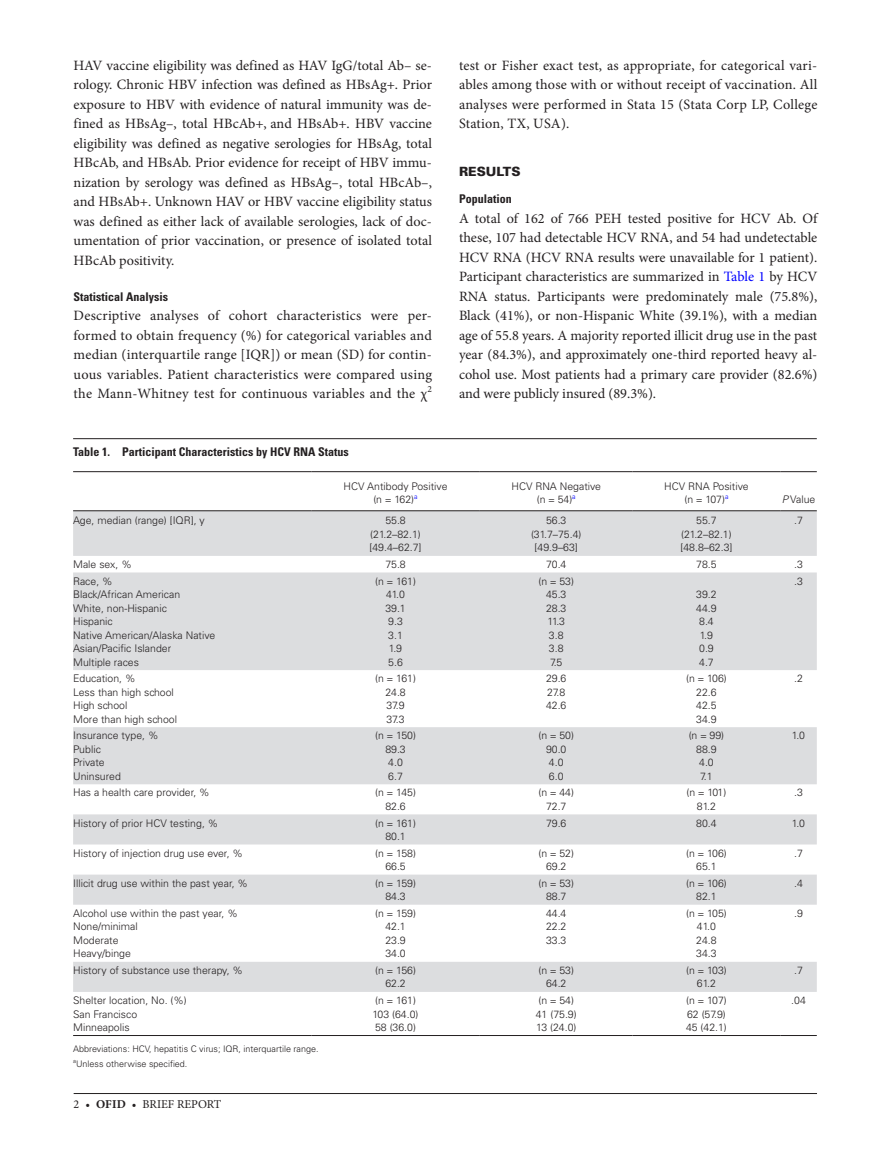
<style>
.page{position:relative;width:891px;height:1174px;background:#fff}
.page>*{position:absolute;margin:0;border:0;box-sizing:border-box;transform-origin:0 0}
.BIR_Text{font:14.25px/19.5px "Minion Pro";letter-spacing:.005em;color:#231f20;text-align:justify}
.BIR_HeadA{font:900 12.75px "Univers LT Std";color:#231f20}
.TabTitle_rule{font:700 condensed 12px "Univers LT Std";color:#231f20}
.BIR_HeadB{font:700 condensed 12px "Univers LT Std";color:#231f20}
.t1{font:12px "Minion Pro";color:#231f20}
.HeadB_HeadA{font:700 condensed 12px "Univers LT Std";color:#231f20}
.TableHeader{font:300 10.5px/13.5px "Univers LT Std";color:#231f20;text-align:center}
.BIR_Text-2{font:9.45px "Minion Pro";color:#231f20}
.TableHeader-2{font:300 9px/15px "Univers LT Std";color:#231f20}
.s1{color:#00f}
.s2{font-style:italic}
.s3{font-weight:700}
</style>
<div class="page">
<hr style="left:74px;top:1093px;width:743px;height:1px;background:#231f20">
<hr style="left:73px;top:438px;width:744px;height:1px;background:#231f20">
<svg style="left:73px;top:511px;width:744px;height:481px;fill:#dcdddf"></svg>
<hr style="left:73px;top:471px;width:238px;height:1px;background:#231f20">
<hr style="left:73px;top:510px;width:238px;height:1px;background:#231f20">
<hr style="left:311px;top:471px;width:169px;height:1px;background:#231f20">
<hr style="left:311px;top:510px;width:169px;height:1px;background:#231f20">
<hr style="left:480px;top:471px;width:153px;height:1px;background:#231f20">
<hr style="left:480px;top:510px;width:153px;height:1px;background:#231f20">
<hr style="left:633px;top:471px;width:147px;height:1px;background:#231f20">
<hr style="left:633px;top:510px;width:147px;height:1px;background:#231f20">
<hr style="left:780px;top:471px;width:37px;height:1px;background:#231f20">
<hr style="left:780px;top:510px;width:37px;height:1px;background:#231f20">
<hr style="left:73px;top:1035px;width:238px;height:1px;background:#231f20">
<hr style="left:311px;top:1035px;width:169px;height:1px;background:#231f20">
<hr style="left:480px;top:1035px;width:153px;height:1px;background:#231f20">
<hr style="left:633px;top:1035px;width:147px;height:1px;background:#231f20">
<hr style="left:780px;top:1035px;width:37px;height:1px;background:#231f20">
<p class="BIR_Text" style="left:74px;top:55px;width:360px">HAV vaccine eligibility was defined as HAV IgG/total Ab– se&shy;rology. Chronic HBV infection was defined as HBsAg+. Prior exposure to HBV with evidence of natural immunity was de&shy;fined as HBsAg–, total HBcAb+, and HBsAb+. HBV vaccine eligibility was defined as negative serologies for HBsAg, total HBcAb, and HBsAb. Prior evidence for receipt of HBV immu&shy;nization by serology was defined as HBsAg–, total HBcAb–, and HBsAb+. Unknown HAV or HBV vaccine eligibility status was defined as either lack of available serologies, lack of doc&shy;umentation of prior vaccination, or presence of isolated total HBcAb positivity.</p>
<p class="BIR_HeadB" style="left:74px;top:289px;width:96px">Statistical Analysis</p>
<p class="BIR_Text" style="left:74px;top:306px;width:360px">Descriptive analyses of cohort characteristics were per&shy;formed to obtain frequency (%) for categorical variables and median (interquartile range [IQR]) or mean (SD) for contin&shy;uous variables. Patient characteristics were compared using the Mann-Whitney test for continuous variables and the χ</p>
<p class="BIR_Text-2" style="left:427px;top:382px;width:6px">2</p>
<p class="BIR_Text" style="left:459px;top:55px;width:360px">test or Fisher exact test, as appropriate, for categorical vari&shy;ables among those with or without receipt of vaccination. All analyses were performed in Stata 15 (Stata Corp LP, College Station, TX, USA).</p>
<p class="BIR_HeadA" style="left:459px;top:164px;width:63px">RESULTS</p>
<p class="HeadB_HeadA" style="left:459px;top:191px;width:54px">Population</p>
<p class="BIR_Text" style="left:459px;top:208px;width:360px">A total of 162 of 766 PEH tested positive for HCV Ab. Of these, 107 had detectable HCV RNA, and 54 had undetectable HCV RNA (HCV RNA results were unavailable for 1 patient).<br>Participant characteristics are summarized in <span class="s1">Table 1</span> by HCV RNA status. Participants were predominately male (75.8%), Black (41%), or non-Hispanic White (39.1%), with a median age of 55.8 years. A majority reported illicit drug use in the past year (84.3%), and approximately one-third reported heavy al&shy;cohol use. Most patients had a primary care provider (82.6%) and were publicly insured (89.3%).</p>
<p class="TabTitle_rule" style="left:73px;top:444px;width:277px">Table 1. Participant Characteristics by HCV RNA Status</p>
<p class="TableHeader" style="left:344px;top:479px;width:105px">HCV Antibody Positive (n = 162)<sup>a</sup></p>
<p class="TableHeader" style="left:511px;top:479px;width:91px">HCV RNA Negative (n = 54)<sup>a</sup></p>
<p class="TableHeader" style="left:664px;top:479px;width:86px">HCV RNA Positive (n = 107)<sup>a</sup></p>
<p class="TableHeader" style="left:782px;top:493px;width:35px"><span class="s2">P</span> Value</p>
<p class="TableHeader" style="left:73px;top:514px;width:133px">Age, median (range) [IQR], y</p>
<p class="TableHeader" style="left:370px;top:514px;width:53px">55.8 (21.2–82.1) [49.4–62.7]</p>
<p class="TableHeader" style="left:531px;top:514px;width:52px">56.3 (31.7–75.4) [49.9–63]</p>
<p class="TableHeader" style="left:680px;top:514px;width:53px">55.7 (21.2–82.1) [48.8–62.3]</p>
<p class="TableHeader" style="left:794px;top:514px;width:10px">.7</p>
<p class="TableHeader" style="left:73px;top:558px;width:60px">Male sex, %</p>
<p class="TableHeader" style="left:385px;top:558px;width:22px">75.8</p>
<p class="TableHeader" style="left:546px;top:558px;width:22px">70.4</p>
<p class="TableHeader" style="left:696px;top:558px;width:22px">78.5</p>
<p class="TableHeader" style="left:794px;top:558px;width:10px">.3</p>
<p class="TableHeader" style="left:73px;top:574px;width:144px;text-align:left">Race, %<br>Black/African American<br>White, non-Hispanic<br>Hispanic<br>Native American/Alaska Native<br>Asian/Pacific Islander<br>Multiple races</p>
<p class="TableHeader" style="left:375px;top:574px;width:42px">(n = 161)<br>41.0<br>39.1<br>9.3<br>3.1<br>1.9<br>5.6</p>
<p class="TableHeader" style="left:538px;top:574px;width:37px">(n = 53)<br>45.3<br>28.3<br>11.3<br>3.8<br>3.8<br>7.5</p>
<p class="TableHeader" style="left:794px;top:574px;width:10px">.3</p>
<p class="TableHeader" style="left:696px;top:588px;width:22px">39.2<br>44.9<br>8.4<br>1.9<br>0.9<br>4.7</p>
<p class="TableHeader" style="left:73px;top:672px;width:105px;text-align:left">Education, %<br>Less than high school<br>High school<br>More than high school</p>
<p class="TableHeader" style="left:375px;top:672px;width:42px">(n = 161)<br>24.8<br>37.9<br>37.3</p>
<p class="TableHeader" style="left:546px;top:672px;width:22px;text-align:justify">29.6<br>27.8<br>42.6</p>
<p class="TableHeader" style="left:686px;top:672px;width:42px">(n = 106)<br>22.6<br>42.5<br>34.9</p>
<p class="TableHeader" style="left:794px;top:672px;width:10px">.2</p>
<p class="TableHeader" style="left:73px;top:729px;width:87px;text-align:left">Insurance type, %<br>Public<br>Private<br>Uninsured</p>
<p class="TableHeader" style="left:375px;top:729px;width:42px">(n = 150)<br>89.3<br>4.0<br>6.7</p>
<p class="TableHeader" style="left:538px;top:729px;width:37px">(n = 50)<br>90.0<br>4.0<br>6.0</p>
<p class="TableHeader" style="left:689px;top:729px;width:37px">(n = 99)<br>88.9<br>4.0<br>7.1</p>
<p class="TableHeader" style="left:792px;top:729px;width:15px">1.0</p>
<p class="TableHeader" style="left:73px;top:786px;width:138px">Has a health care provider, %</p>
<p class="TableHeader" style="left:375px;top:786px;width:42px">(n = 145)<br>82.6</p>
<p class="TableHeader" style="left:538px;top:786px;width:37px">(n = 44)<br>72.7</p>
<p class="TableHeader" style="left:687px;top:786px;width:41px">(n = 101)<br>81.2</p>
<p class="TableHeader" style="left:794px;top:786px;width:10px">.3</p>
<p class="TableHeader" style="left:73px;top:816px;width:147px">History of prior HCV testing, %</p>
<p class="TableHeader" style="left:375px;top:816px;width:42px">(n = 161)<br>80.1</p>
<p class="TableHeader" style="left:546px;top:816px;width:22px">79.6</p>
<p class="TableHeader" style="left:696px;top:816px;width:22px">80.4</p>
<p class="TableHeader" style="left:792px;top:816px;width:15px">1.0</p>
<p class="TableHeader" style="left:73px;top:846px;width:171px">History of injection drug use ever, %</p>
<p class="TableHeader" style="left:375px;top:846px;width:42px">(n = 158)<br>66.5</p>
<p class="TableHeader" style="left:538px;top:846px;width:37px">(n = 52)<br>69.2</p>
<p class="TableHeader" style="left:686px;top:846px;width:42px">(n = 106)<br>65.1</p>
<p class="TableHeader" style="left:794px;top:846px;width:10px">.7</p>
<p class="TableHeader" style="left:73px;top:876px;width:176px">Illicit drug use within the past year, %</p>
<p class="TableHeader" style="left:375px;top:876px;width:42px">(n = 159)<br>84.3</p>
<p class="TableHeader" style="left:538px;top:876px;width:37px">(n = 53)<br>88.7</p>
<p class="TableHeader" style="left:686px;top:876px;width:42px">(n = 106)<br>82.1</p>
<p class="TableHeader" style="left:794px;top:876px;width:10px">.4</p>
<p class="TableHeader" style="left:73px;top:906px;width:166px;text-align:left">Alcohol use within the past year, %<br>None/minimal<br>Moderate<br>Heavy/binge</p>
<p class="TableHeader" style="left:375px;top:906px;width:42px">(n = 159)<br>42.1<br>23.9<br>34.0</p>
<p class="TableHeader" style="left:546px;top:906px;width:22px;text-align:justify">44.4<br>22.2<br>33.3</p>
<p class="TableHeader" style="left:686px;top:906px;width:42px">(n = 105)<br>41.0<br>24.8<br>34.3</p>
<p class="TableHeader" style="left:794px;top:906px;width:10px">.9</p>
<p class="TableHeader" style="left:73px;top:963px;width:172px">History of substance use therapy, %</p>
<p class="TableHeader" style="left:375px;top:963px;width:42px">(n = 156)<br>62.2</p>
<p class="TableHeader" style="left:538px;top:963px;width:37px">(n = 53)<br>64.2</p>
<p class="TableHeader" style="left:686px;top:963px;width:42px">(n = 103)<br>61.2</p>
<p class="TableHeader" style="left:794px;top:963px;width:10px">.7</p>
<p class="TableHeader" style="left:73px;top:994px;width:115px;text-align:left">Shelter location, No. (%)<br>San Francisco<br>Minneapolis</p>
<p class="TableHeader" style="left:373px;top:994px;width:47px;text-align:left">(n = 161)<br>103 (64.0)<br>58 (36.0)</p>
<p class="TableHeader" style="left:536px;top:994px;width:42px;text-align:left">(n = 54)<br>41 (75.9)<br>13 (24.0)</p>
<p class="TableHeader" style="left:686px;top:994px;width:42px;text-align:justify">(n = 107)<br>62 (57.9)<br>45 (42.1)</p>
<p class="TableHeader" style="left:791px;top:994px;width:16px">.04</p>
<p class="TableHeader-2" style="left:73px;top:1042px;width:247px">Abbreviations: HCV, hepatitis C virus; IQR, interquartile range. <sup>a</sup>Unless otherwise specified.</p>
<p class="t1" style="left:74px;top:1096px;width:149px">2 • <span class="s3">OFID</span> • BRIEF REPORT</p>
</div>
